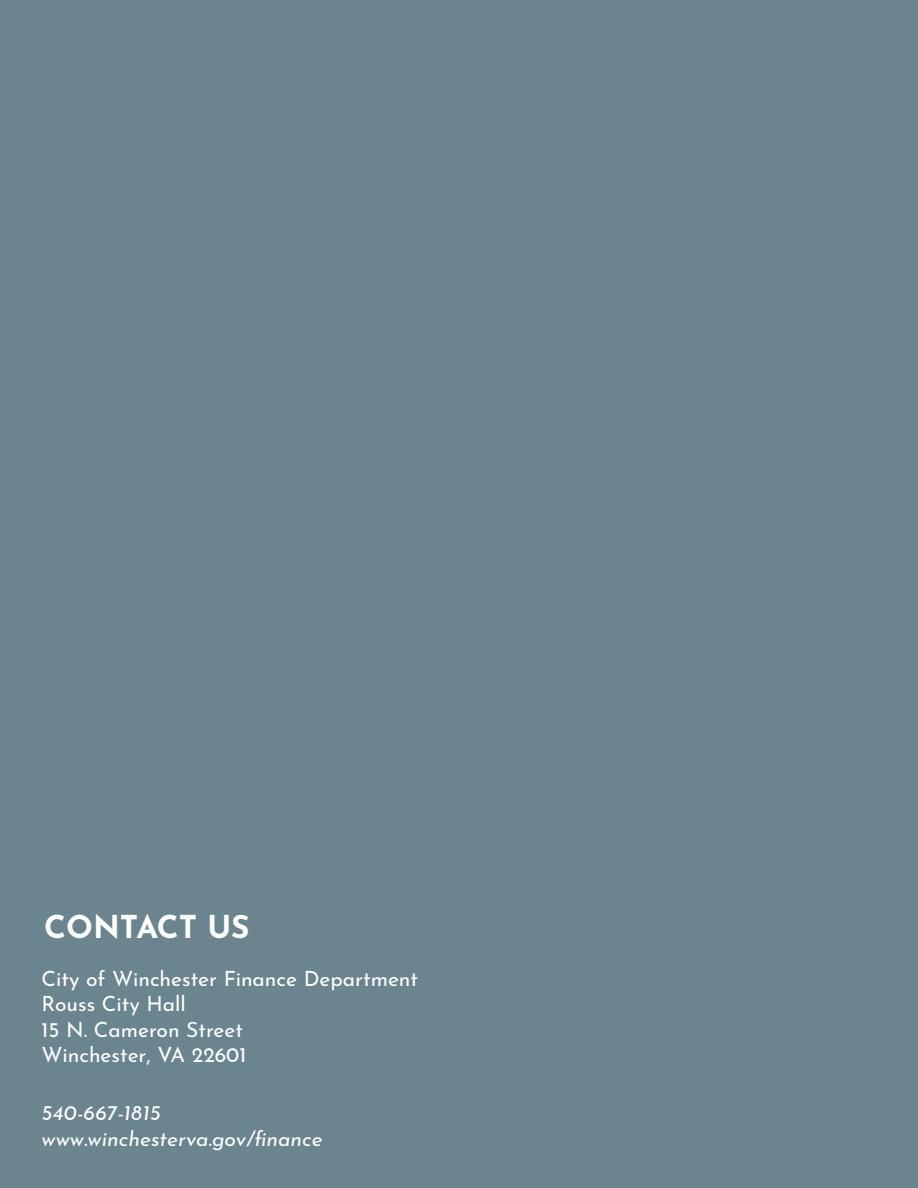
<style>
.page{position:relative;width:918px;height:1188px;background:#6a858e}
.page>*{position:absolute;margin:0;border:0;box-sizing:border-box;transform-origin:0 0}
.t1{font:700 31.5px "Josefin Sans";color:#fff}
.t2{font:21px/25.2px "Josefin Sans";color:#fff}
.t3{font:italic 21px/25.2px "Josefin Sans";color:#fff}
</style>
<div class="page">
<h1 class="t1" style="left:44px;top:899px;width:207px">CONTACT US</h1>
<p class="t2" style="left:42px;top:964px;width:378px">City of Winchester Finance Department<br>Rouss City Hall<br>15 N. Cameron Street<br>Winchester, VA 22601</p>
<p class="t3" style="left:42px;top:1099px;width:283px">540-667-1815 www.winchesterva.gov/finance</p>
</div>
